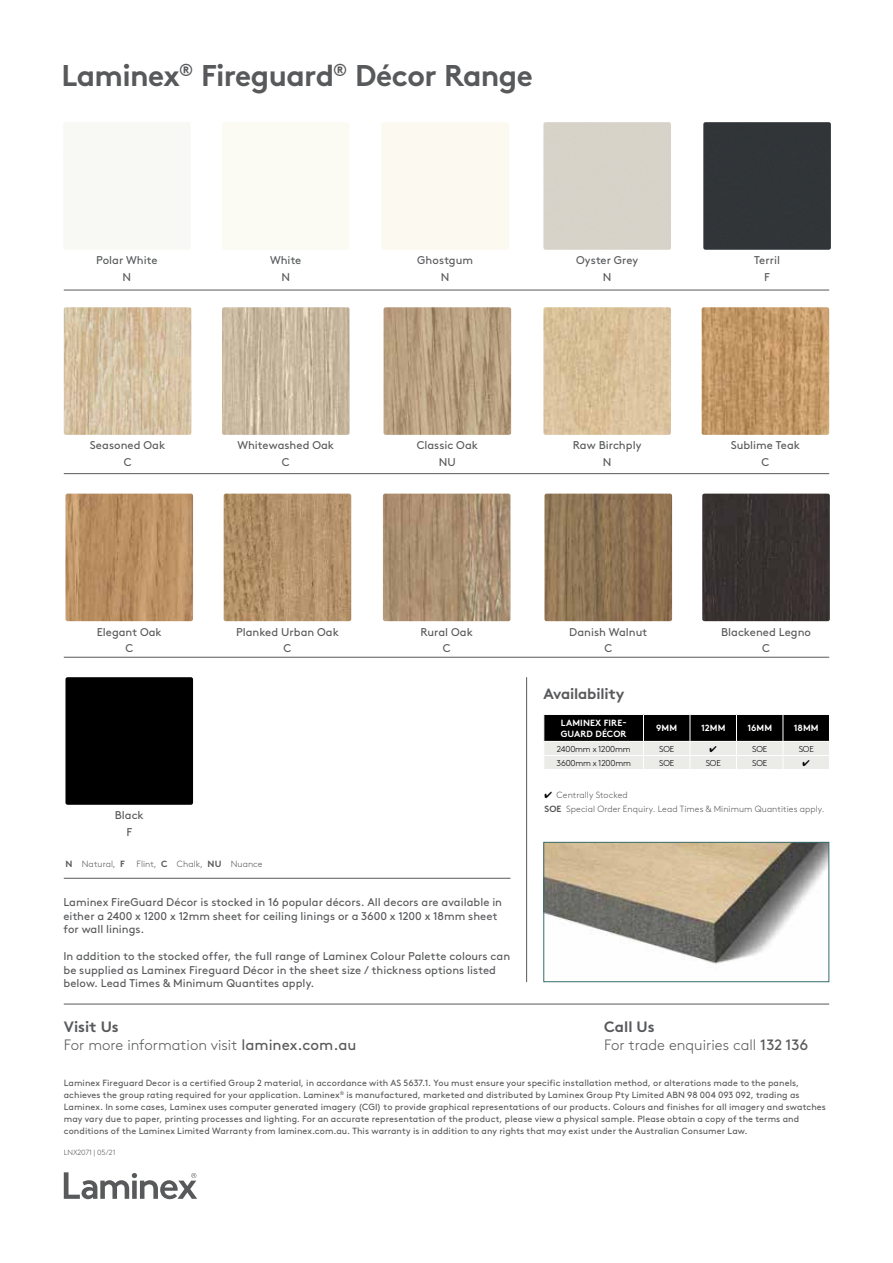
<style>
.page{position:relative;width:893px;height:1263px;background:#fff}
.page>*{position:absolute;margin:0;border:0;box-sizing:border-box;transform-origin:0 0}
.t1{font:700 30px "Brown Std";letter-spacing:-.02em;color:#58595b}
.t2{font:300 15px/18px "Brown Std";color:#58595b}
.t3{font:700 15px "Brown Std";letter-spacing:-.015em;color:#58595b}
.t4{font:11.25px/16.5px "Brown Std";color:#58595b;text-align:center}
.t5{font:9px/12px "Brown Std";letter-spacing:.01em;color:#58595b}
.t6{font:300 9px/13.5px "Brown Std";letter-spacing:.005em;color:#58595b}
.t7{font:700 9px/10.8px "Brown Std";letter-spacing:.01em;color:#fff}
.t8{font:300 8.55px "Brown Std";letter-spacing:-.02em;color:#000}
.t9{font:300 7.5px "Brown Std";letter-spacing:-.01em;color:#58595b}
.s1{font-weight:700}
.s2{color:#000}
.s3{font-weight:400}
</style>
<div class="page">
<hr style="left:64px;top:1004px;width:765px;height:1px;background:#58595b">
<hr style="left:64px;top:878px;width:446px;height:1px;background:#58595b">
<hr style="left:526px;top:677px;width:1px;height:305px;background:#58595b">
<hr style="left:64px;top:473px;width:765px;height:1px;background:#58595b">
<hr style="left:64px;top:657px;width:765px;height:1px;background:#58595b">
<hr style="left:64px;top:290px;width:765px;height:1px;background:#58595b">
<svg style="left:64px;top:1172px;width:133px;height:27px"></svg>
<img style="left:702px;top:307px;width:127px;height:128px">
<img style="left:544px;top:494px;width:128px;height:127px">
<img style="left:65px;top:494px;width:128px;height:127px">
<img style="left:383px;top:494px;width:127px;height:127px">
<div style="left:543px;top:122px;width:128px;height:128px;background:#d6d2c9"></div>
<img style="left:64px;top:307px;width:127px;height:128px">
<img style="left:222px;top:307px;width:128px;height:128px">
<img style="left:384px;top:307px;width:127px;height:128px">
<img style="left:702px;top:494px;width:128px;height:127px">
<div style="left:703px;top:122px;width:128px;height:128px;background:#313539"></div>
<img style="left:543px;top:307px;width:128px;height:128px">
<img style="left:224px;top:494px;width:127px;height:127px">
<img style="left:545px;top:844px;width:282px;height:120px">
<div style="left:543px;top:842px;width:286px;height:140px;border:1px solid #366d6a"></div>
<div style="left:65px;top:677px;width:128px;height:128px;background:#000"></div>
<svg style="left:543px;top:714px;width:287px;height:55px;background:#80807e"></svg>
<h1 class="t1" style="left:61px;top:57px;width:473px">Laminex<sup>®</sup> Fireguard<sup>®</sup> Décor Range</h1>
<p class="t4" style="left:96px;top:252px;width:63px">Polar White<br>N</p>
<p class="t4" style="left:270px;top:252px;width:33px">White<br>N</p>
<p class="t4" style="left:417px;top:252px;width:57px">Ghostgum<br>N</p>
<p class="t4" style="left:576px;top:252px;width:64px">Oyster Grey<br>N</p>
<p class="t4" style="left:754px;top:252px;width:27px">Terril<br>F</p>
<p class="t4" style="left:90px;top:437px;width:77px">Seasoned Oak<br>C</p>
<p class="t4" style="left:237px;top:437px;width:98px">Whitewashed Oak<br>C</p>
<p class="t4" style="left:417px;top:437px;width:63px">Classic Oak<br>NU</p>
<p class="t4" style="left:573px;top:437px;width:70px">Raw Birchply<br>N</p>
<p class="t4" style="left:731px;top:437px;width:71px">Sublime Teak<br>C</p>
<p class="t4" style="left:97px;top:624px;width:66px">Elegant Oak<br>C</p>
<p class="t4" style="left:421px;top:624px;width:54px">Rural Oak<br>C</p>
<p class="t4" style="left:236px;top:624px;width:104px">Planked Urban Oak<br>C</p>
<p class="t4" style="left:115px;top:807px;width:31px">Black<br>F</p>
<p class="t6" style="left:65px;top:858px;width:61px"><span class="s1">N</span> Natural, <span class="s1">F</span></p>
<p class="t6" style="left:137px;top:858px;width:127px">Flint, <span class="s1">C</span> Chalk, <span class="s1">NU</span> Nuance</p>
<p class="t4" style="left:63px;top:895px;width:440px;line-height:13.5px;text-align:left">Laminex FireGuard Décor is stocked in 16 popular décors. All decors are available in either a 2400 x 1200 x 12mm sheet for ceiling linings or a 3600 x 1200 x 18mm sheet for wall linings.</p>
<p class="t4" style="left:63px;top:949px;width:448px;line-height:13.5px;text-align:left">In addition to the stocked offer, the full range of Laminex Colour Palette colours can be supplied as Laminex Fireguard Décor in the sheet size / thickness options listed below. Lead Times &amp; Minimum Quantites apply.</p>
<p class="t4" style="left:569px;top:624px;width:80px">Danish Walnut<br>C</p>
<p class="t4" style="left:721px;top:624px;width:92px">Blackened Legno<br>C</p>
<h2 class="t3" style="left:543px;top:684px;width:82px">Availability</h2>
<p class="t7" style="left:561px;top:717px;width:67px">LAMINEX FIRE-<br>GUARD DÉCOR</p>
<p class="t7" style="left:656px;top:723px;width:22px">9MM</p>
<p class="t7" style="left:701px;top:723px;width:26px">12MM</p>
<p class="t7" style="left:747px;top:723px;width:26px">16MM</p>
<p class="t7" style="left:794px;top:723px;width:26px">18MM</p>
<p class="t8" style="left:557px;top:744px;width:75px">2400mm x 1200mm</p>
<p class="t8" style="left:659px;top:744px;width:17px">SOE</p>
<p class="t8" style="left:752px;top:744px;width:17px">SOE</p>
<p class="t8" style="left:799px;top:744px;width:17px">SOE</p>
<p class="t8" style="left:556px;top:758px;width:76px">3600mm x 1200mm</p>
<p class="t8" style="left:659px;top:758px;width:17px">SOE</p>
<p class="t8" style="left:706px;top:758px;width:17px">SOE</p>
<p class="t8" style="left:752px;top:758px;width:17px">SOE</p>
<p class="t6" style="left:544px;top:788px;width:281px"><span class="s2">✔</span> Centrally Stocked<br><span class="s1">SOE</span> Special Order Enquiry. Lead Times &amp; Minimum Quantities apply.</p>
<h2 class="t2" style="left:64px;top:1018px;width:294px"><span class="s1">Visit Us<br></span>For more information visit <span class="s3">laminex.com.au</span></h2>
<p class="t5" style="left:64px;top:1077px;width:764px">Laminex Fireguard Decor is a certified Group 2 material, in accordance with AS 5637.1. You must ensure your specific installation method, or alterations made to the panels, achieves the group rating required for your application. Laminex<sup>®</sup> is manufactured, marketed and distributed by Laminex Group Pty Limited ABN 98 004 093 092, trading as Laminex. In some cases, Laminex uses computer generated imagery (CGI) to provide graphical representations of our products. Colours and finishes for all imagery and swatches may vary due to paper, printing processes and lighting. For an accurate representation of the product, please view a physical sample. Please obtain a copy of the terms and conditions of the Laminex Limited Warranty from laminex.com.au. This warranty is in addition to any rights that may exist under the Australian Consumer Law.</p>
<p class="t9" style="left:64px;top:1148px;width:53px">LNX2071 | 05/21</p>
<h2 class="t2" style="left:604px;top:1018px;width:206px"><span class="s1">Call Us<br></span>For trade enquiries call <span class="s3">132 136</span></h2>
</div>
